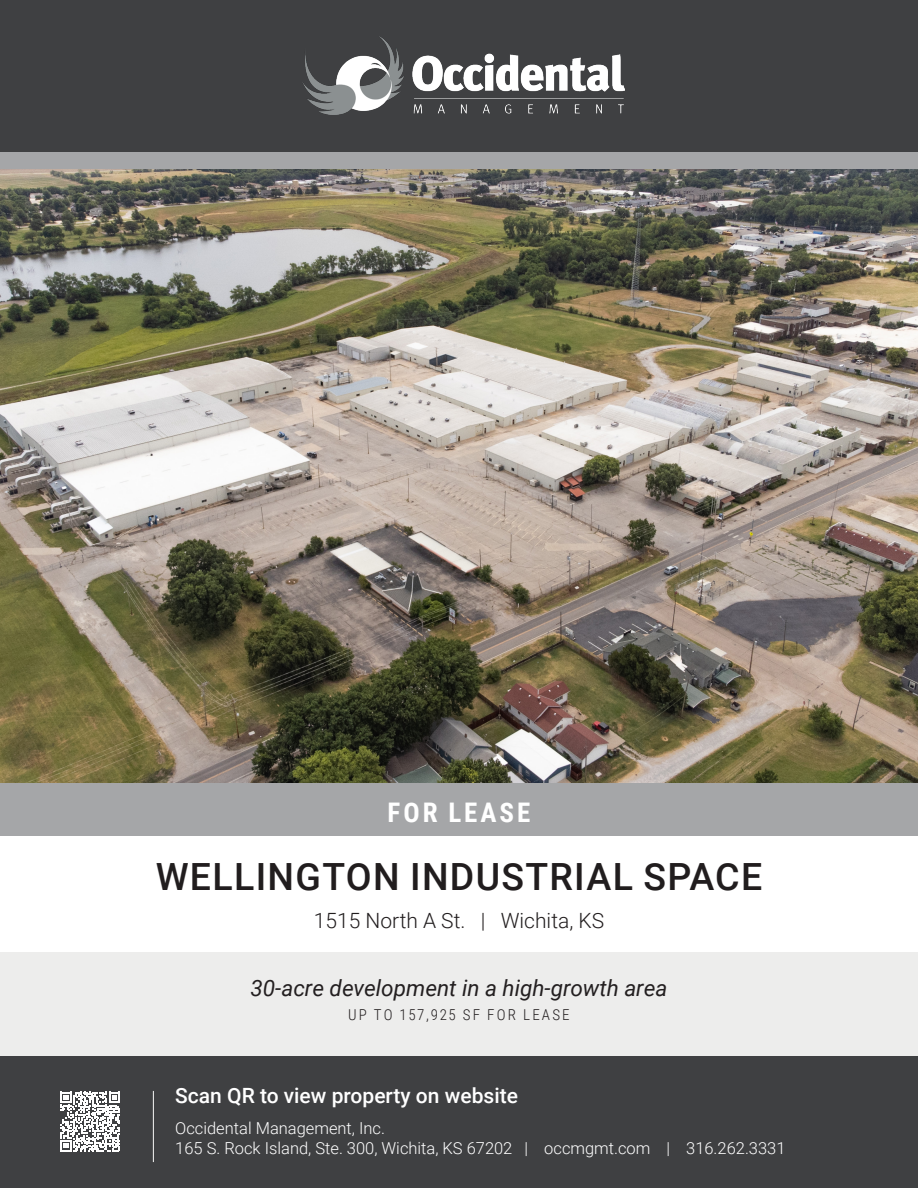
<style>
.page{position:relative;width:918px;height:1188px;background:#fff}
.page>*{position:absolute;margin:0;border:0;box-sizing:border-box;transform-origin:0 0}
.t1{font:500 37.5px "Roboto";letter-spacing:.035em;color:#211d1e}
.t2{font:700 27px "Roboto Condensed";letter-spacing:.11em;color:#fff}
.t3{font:italic 22.5px "Roboto";color:#231f20}
.t4{font:500 21px "Roboto";color:#fff}
.t5{font:300 21px "Roboto";color:#211d1e}
.t6{font:300 16.5px "Roboto";color:#fff}
.Headline{font:300 15px "Roboto Condensed";letter-spacing:.145em;color:#231f20}
</style>
<div class="page">
<div style="left:0;top:952px;width:918px;height:135px;background:#ededec"></div>
<div style="left:0;top:770px;width:918px;height:65px;background:#a5a6a8"></div>
<div style="left:0;top:1057px;width:918px;height:131px;background:#3f4042"></div>
<div style="left:0;top:151px;width:918px;height:18px;background:#a5a6a8"></div>
<div style="left:0;top:0;width:918px;height:151px;background:#3f4042"></div>
<img style="left:303px;top:37px;width:321px;height:77px">
<hr style="left:153px;top:1091px;width:1px;height:71px;background:#f8f8f8">
<svg style="left:60px;top:1092px;width:60px;height:59px"></svg>
<img style="left:0;top:169px;width:918px;height:614px">
<p class="t2" style="left:388px;top:794px;width:144px">FOR LEASE</p>
<p class="t1" style="left:156px;top:851px;width:608px">WELLINGTON INDUSTRIAL SPACE</p>
<p class="t5" style="left:314px;top:906px;width:292px">1515 North A St. | Wichita, KS</p>
<p class="t3" style="left:251px;top:972px;width:418px">30-acre development in a high-growth area</p>
<p class="Headline" style="left:348px;top:1005px;width:223px">UP TO 157,925 SF FOR LEASE</p>
<p class="t4" style="left:175px;top:1081px;width:344px">Scan QR to view property on website</p>
<p class="t6" style="left:175px;top:1117px;width:211px">Occidental Management, Inc.</p>
<p class="t6" style="left:175px;top:1137px;width:612px">165 S. Rock Island, Ste. 300, Wichita, KS 67202 | occmgmt.com | 316.262.3331</p>
</div>
